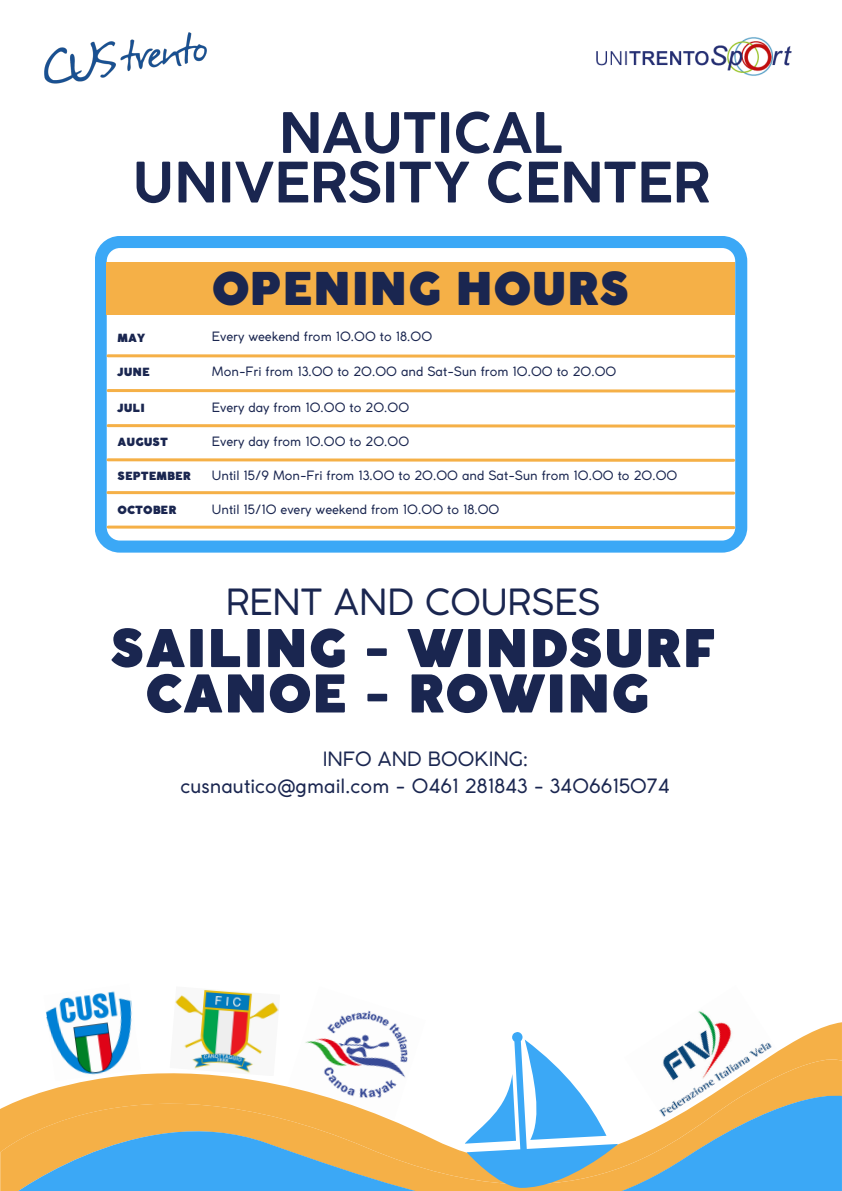
<style>
.page{position:relative;width:842px;height:1191px;background:#fff}
.page>*{position:absolute;margin:0;border:0;box-sizing:border-box;transform-origin:0 0}
.t1{font:700 55px/49.5px "Coco Gothic";color:#1a2650;text-align:center}
.t2{font:900 51.3px "Coco Gothic";color:#1a2650}
.t3{font:900 44.6px "Coco Gothic";color:#1a2650}
.t4{font:35.7px "Coco Gothic";color:#1a2650}
.t5{font:19.5px/27px "Coco Gothic";color:#1a2650;text-align:center}
.t6{font:12.7px "Coco Gothic";color:#1a2650}
.t7{font:900 11.1px "Coco Gothic";color:#1a2650}
</style>
<div class="page">
<img style="left:336px;top:1010px;width:53px;height:12px">
<img style="left:175px;top:989px;width:104px;height:33px">
<svg style="left:183px;top:1022px;width:659px;height:36px"></svg>
<svg style="left:36px;top:1058px;width:806px;height:36px"></svg>
<svg style="left:0;top:1094px;width:842px;height:96px;background:#abb49f"></svg>
<svg style="left:459px;top:1026px;width:161px;height:164px"></svg>
<img style="left:44px;top:991px;width:97px;height:89px">
<img style="left:596px;top:37px;width:195px;height:39px">
<img style="left:44px;top:32px;width:163px;height:52px">
<svg style="left:95px;top:236px;width:652px;height:316px"></svg>
<div style="left:106px;top:262px;width:629px;height:53px;background:#f5b047"></div>
<svg style="left:105px;top:353px;width:632px;height:6px"></svg>
<svg style="left:105px;top:387px;width:632px;height:7px"></svg>
<svg style="left:105px;top:422px;width:632px;height:7px"></svg>
<svg style="left:105px;top:457px;width:632px;height:6px"></svg>
<svg style="left:105px;top:489px;width:632px;height:7px"></svg>
<svg style="left:105px;top:524px;width:632px;height:6px"></svg>
<p class="t1" style="left:133px;top:113px;width:578px">NAUTICAL<br>UNIVERSITY CENTER</p>
<h5 class="t7" style="left:118px;top:333px;width:29px">MAY</h5>
<h3 class="t7" style="left:118px;top:368px;width:34px">JUNE</h3>
<h1 class="t7" style="left:118px;top:404px;width:29px">JULI</h1>
<p class="t7" style="left:118px;top:438px;width:52px">AUGUST</p>
<h5 class="t7" style="left:118px;top:472px;width:75px">SEPTEMBER</h5>
<h1 class="t7" style="left:118px;top:505px;width:61px">OCTOBER</h1>
<p class="t3" style="left:212px;top:272px;width:420px">OPENING HOURS</p>
<p class="t6" style="left:212px;top:331px;width:222px">Every weekend from 10.00 to 18.00</p>
<h5 class="t6" style="left:212px;top:366px;width:406px">Mon-Fri from 13.00 to 20.00 and Sat-Sun from 10.00 to 20.00</h5>
<h5 class="t6" style="left:212px;top:402px;width:199px">Every day from 10.00 to 20.00</h5>
<p class="t6" style="left:212px;top:436px;width:199px">Every day from 10.00 to 20.00</p>
<p class="t6" style="left:212px;top:470px;width:467px">Until 15/9 Mon-Fri from 13.00 to 20.00 and Sat-Sun from 10.00 to 20.00</p>
<h5 class="t6" style="left:212px;top:504px;width:289px">Until 15/10 every weekend from 10.00 to 18.00</h5>
<p class="t4" style="left:226px;top:588px;width:376px">RENT AND COURSES</p>
<p class="t2" style="left:110px;top:629px;width:607px">SAILING - WINDSURF</p>
<p class="t2" style="left:145px;top:674px;width:506px">CANOE - ROWING</p>
<h3 class="t5" style="left:181px;top:747px;width:491px">INFO AND BOOKING:<br>cusnautico@gmail.com - 0461 281843 - 3406615074</h3>
</div>
